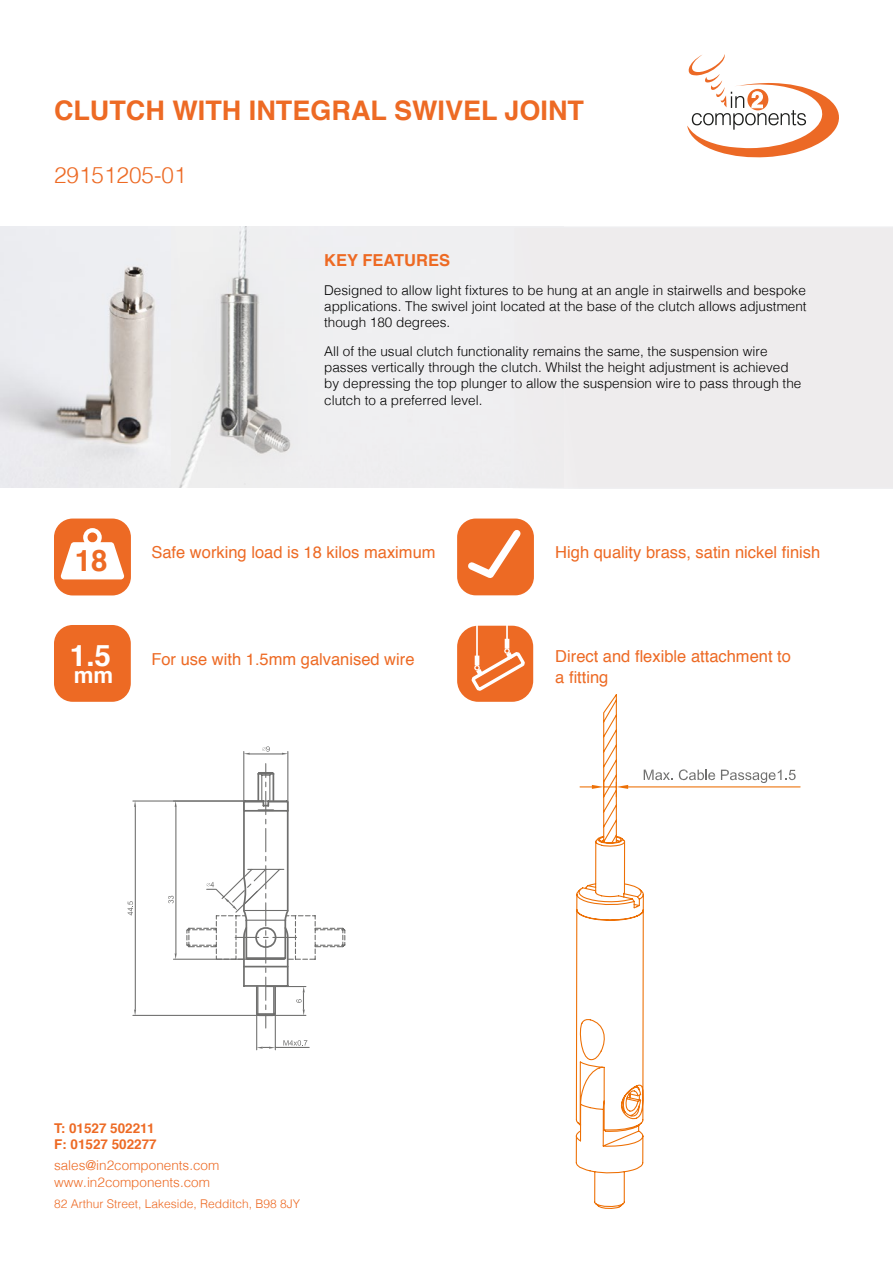
<style>
.page{position:relative;width:893px;height:1263px;background:#fff}
.page>*{position:absolute;margin:0;border:0;box-sizing:border-box;transform-origin:0 0}
.t1{font:700 29.7px "Helvetica";color:#ed6a24}
.t2{font:700 29.55px "Helvetica";color:#fff}
.t3{font:700 27px "Helvetica";color:#ed6a24}
.t4{font:300 22.5px "Helvetica";color:#ed6a24}
.t5{font:700 22.2px "Helvetica";color:#fff}
.t6{font:16.5px/21.8px "Helvetica";color:#ed6a24}
.t7{font:700 16.5px "Helvetica";color:#ed6a24}
.t8{font:300 13.5px/16.2px "Helvetica";color:#000;text-align:justify}
.t9{font:300 13.5px/16.5px "Helvetica";color:#ed6a24}
.t10{font:700 13.5px/16.5px "Helvetica";color:#ed6a24}
.t11{font:300 12px "Helvetica";color:#ed6a24}
</style>
<div class="page">
<img style="left:0;top:226px;width:172px;height:261px">
<img style="left:172px;top:226px;width:341px;height:261px">
<svg style="left:687px;top:54px;width:152px;height:103px"></svg>
<hr style="left:250px;top:753px;width:32px;height:1px;background:#6f6f6e">
<hr style="left:243px;top:751px;width:1px;height:59px;background:#6f6f6e">
<hr style="left:287px;top:751px;width:1px;height:59px;background:#6f6f6e">
<svg style="left:262px;top:746px;width:8px;height:6px"></svg>
<svg style="left:185px;top:764px;width:161px;height:264px"></svg>
<hr style="left:275px;top:1047px;width:34px;height:1px;background:#6f6f6e">
<hr style="left:275px;top:1014px;width:1px;height:36px;background:#6f6f6e">
<hr style="left:256px;top:1014px;width:1px;height:36px;background:#6f6f6e">
<svg style="left:256px;top:1047px;width:19px;height:2px"></svg>
<svg style="left:283px;top:1040px;width:24px;height:6px"></svg>
<hr style="left:175px;top:807px;width:1px;height:146px;background:#6f6f6e">
<hr style="left:173px;top:800px;width:95px;height:1px;background:#6f6f6e">
<hr style="left:173px;top:959px;width:93px;height:1px;background:#6f6f6e">
<svg style="left:168px;top:896px;width:6px;height:7px"></svg>
<hr style="left:135px;top:807px;width:1px;height:202px;background:#6f6f6e">
<hr style="left:133px;top:1015px;width:133px;height:1px;background:#6f6f6e">
<hr style="left:133px;top:800px;width:130px;height:1px;background:#6f6f6e">
<svg style="left:134px;top:801px;width:2px;height:6px"></svg>
<svg style="left:134px;top:1009px;width:2px;height:6px"></svg>
<svg style="left:128px;top:901px;width:5px;height:14px"></svg>
<hr style="left:628px;top:786px;width:172px;height:1px;background:#ed7005">
<svg style="left:679px;top:769px;width:36px;height:12px"></svg>
<svg style="left:721px;top:770px;width:75px;height:13px"></svg>
<svg style="left:575px;top:694px;width:98px;height:515px"></svg>
<div style="left:513px;top:226px;width:380px;height:263px;background:#eeeced"></div>
<div style="left:54px;top:518px;width:77px;height:77px;background:#ed6a24;border-radius:19px"></div>
<svg style="left:61px;top:528px;width:63px;height:51px"></svg>
<div style="left:77px;top:554px;width:31px;height:18px;background:#fff;border-radius:3px"></div>
<div style="left:54px;top:625px;width:77px;height:77px;background:#ed6a24;border-radius:19px"></div>
<div style="left:457px;top:518px;width:77px;height:77px;background:#ed6a24;border-radius:19px"></div>
<svg style="left:462px;top:523px;width:59px;height:55px"></svg>
<div style="left:457px;top:626px;width:76px;height:76px;background:#ed6a24;border-radius:21px"></div>
<hr style="left:476px;top:619px;width:2px;height:43px;background:#fff">
<hr style="left:506px;top:619px;width:2px;height:22px;background:#fff">
<div style="left:505px;top:639px;width:4px;height:10px;border:3px solid #fff"></div>
<svg style="left:471px;top:648px;width:54px;height:43px"></svg>
<h3 class="t3" style="left:54px;top:89px;width:532px">CLUTCH WITH INTEGRAL SWIVEL JOINT</h3>
<h3 class="t4" style="left:54px;top:156px;width:134px">29151205-01</h3>
<p class="t7" style="left:324px;top:247px;width:127px">KEY FEATURES</p>
<p class="t8" style="left:324px;top:281px;width:484px">Designed to allow light fixtures to be hung at an angle in stairwells and bespoke applications. The swivel joint located at the base of the clutch allows adjustment though 180 degrees.</p>
<p class="t8" style="left:324px;top:342px;width:479px;text-align:left">All of the usual clutch functionality remains the same, the suspension wire passes vertically through the clutch. Whilst the height adjustment is achieved by depressing the top plunger to allow the suspension wire to pass through the clutch to a preferred level.</p>
<h1 class="t1" style="left:75px;top:536px;width:34px">18</h1>
<h2 class="t2" style="left:70px;top:632px;width:43px">1.5</h2>
<h3 class="t5" style="left:74px;top:657px;width:41px">mm</h3>
<p class="t6" style="left:151px;top:542px;width:286px">Safe working load is 18 kilos maximum</p>
<p class="t6" style="left:555px;top:542px;width:267px">High quality brass, satin nickel finish</p>
<p class="t6" style="left:151px;top:648px;width:265px">For use with 1.5mm galvanised wire</p>
<p class="t6" style="left:555px;top:645px;width:237px">Direct and flexible attachment to a fitting</p>
<p class="t10" style="left:54px;top:1120px;width:104px">T: 01527 502211<br>F: 01527 502277</p>
<p class="t9" style="left:54px;top:1156px;width:167px">sales@in2components.com www.in2components.com</p>
<p class="t11" style="left:54px;top:1193px;width:248px">82 Arthur Street, Lakeside, Redditch, B98 8JY</p>
</div>
